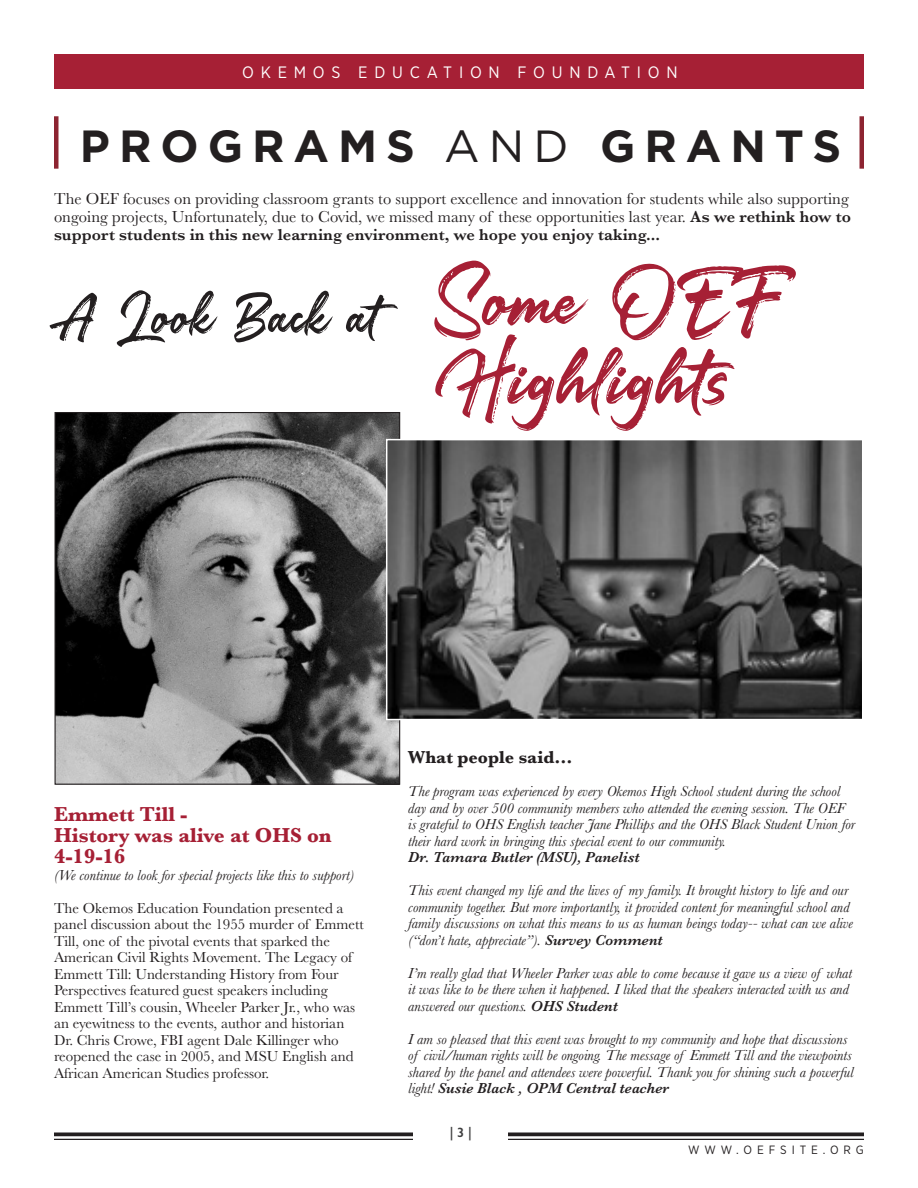
<style>
.page{position:relative;width:918px;height:1188px;background:#fff}
.page>*{position:absolute;margin:0;border:0;box-sizing:border-box;transform-origin:0 0}
.t1{font:97.5px/79.5px "Darkline";color:#a62035}
.t2{font:67.5px "Darkline";color:#231f20}
.t3{font:700 45px "Gotham";letter-spacing:.2em;color:#231f20}
.t4{font:700 21px/21px "Baskerville";color:#a62035}
.t5{font:700 18px "Baskerville";color:#231f20}
.t6{font:16.5px/18px "Baskerville";letter-spacing:.005em;color:#231f20}
.t7{font:16.5px "Gotham Narrow";letter-spacing:.41em;color:#fff}
.t8{font:italic 15px/16.5px "Baskerville";color:#231f20}
.t9{font:15px/16.5px "Baskerville";color:#231f20}
.t10{font:italic 600 15px "Baskerville";color:#231f20}
.t11{font:600 13.5px "Gill Sans";color:#3e3e3f}
.t12{font:12px "Gotham Narrow";letter-spacing:.41em;color:#231f20}
.s1{font-weight:400}
.s2{font-weight:600}
</style>
<div class="page">
<div style="left:54px;top:54px;width:810px;height:35px;background:#a62035"></div>
<svg style="left:54px;top:1132px;width:810px;height:4px;background:#3e3b3c"></svg>
<hr style="left:54px;top:1139px;width:810px;height:1px;background:#231f20">
<div style="left:414px;top:1116px;width:94px;height:36px;background:#fff"></div>
<hr style="left:54px;top:116px;width:4px;height:53px;background:#8d2431">
<hr style="left:860px;top:116px;width:4px;height:53px;background:#8d2431">
<img style="left:57px;top:414px;width:341px;height:369px">
<img style="left:389px;top:442px;width:471px;height:275px">
<div style="left:386px;top:439px;width:477px;height:281px;border:2px solid #fff"></div>
<p class="t7" style="left:242px;top:62px;width:437px">OKEMOS EDUCATION FOUNDATION</p>
<p class="t3" style="left:80px;top:117px;width:763px">PROGRAMS <span class="s1">AND</span> GRANTS</p>
<p class="t6" style="left:54px;top:190px;width:799px">The OEF focuses on providing classroom grants to support excellence and innovation for students while also supporting ongoing projects, Unfortunately, due to Covid, we missed many of these opportunities last year. <span class="s2">As we rethink how to support students in this new learning environment, we hope you enjoy taking...</span></p>
<p class="t2" style="left:50px;top:274px;width:332px">A Look Back at</p>
<p class="t1" style="left:433px;top:261px;width:352px">Some OEF<br>Highlights.</p>
<p class="t4" style="left:54px;top:804px;width:135px">Emmett Till -</p>
<p class="t4" style="left:54px;top:825px;width:279px">History was alive at OHS on<br>4-19-16</p>
<p class="t8" style="left:54px;top:867px;width:302px">(We continue to look for special projects like this to support)</p>
<p class="t9" style="left:54px;top:900px;width:311px">The Okemos Education Foundation presented a panel discussion about the 1955 murder of Emmett Till, one of the pivotal events that sparked the American Civil Rights Movement. The Legacy of Emmett Till: Understanding History from Four Perspectives featured guest speakers including Emmett Till’s cousin, Wheeler Parker Jr., who was an eyewitness to the events, author and historian Dr. Chris Crowe, FBI agent Dale Killinger who reopened the case in 2005, and MSU English and African American Studies professor.</p>
<p class="t5" style="left:408px;top:745px;width:166px">What people said...</p>
<p class="t8" style="left:408px;top:783px;width:448px">The program was experienced by every Okemos High School student during the school day and by over 500 community members who attended the evening session. The OEF is grateful to OHS English teacher Jane Phillips and the OHS Black Student Union for their hard work in bringing this special event to our community.</p>
<p class="t10" style="left:408px;top:847px;width:233px">Dr. Tamara Butler (MSU), Panelist</p>
<p class="t8" style="left:408px;top:882px;width:446px">This event changed my life and the lives of my family. It brought history to life and our community together. But more importantly, it provided content for meaningful school and family discussions on what this means to us as human beings today-- what can we alive (“don’t hate, appreciate”). <span class="s2">Survey Comment</span></p>
<p class="t8" style="left:408px;top:965px;width:445px">I’m really glad that Wheeler Parker was able to come because it gave us a view of what it was like to be there when it happened. I liked that the speakers interacted with us and answered our questions. <span class="s2">OHS Student</span></p>
<p class="t8" style="left:408px;top:1031px;width:447px">I am so pleased that this event was brought to my community and hope that discussions of civil/human rights will be ongoing. The message of Emmett Till and the viewpoints shared by the panel and attendees were powerful. Thank you for shining such a powerful light! <span class="s2">Susie Black , OPM Central teacher</span></p>
<p class="t11" style="left:450px;top:1125px;width:23px">| 3 |</p>
<p class="t12" style="left:688px;top:1142px;width:177px">WWW.OEFSITE.ORG</p>
</div>
